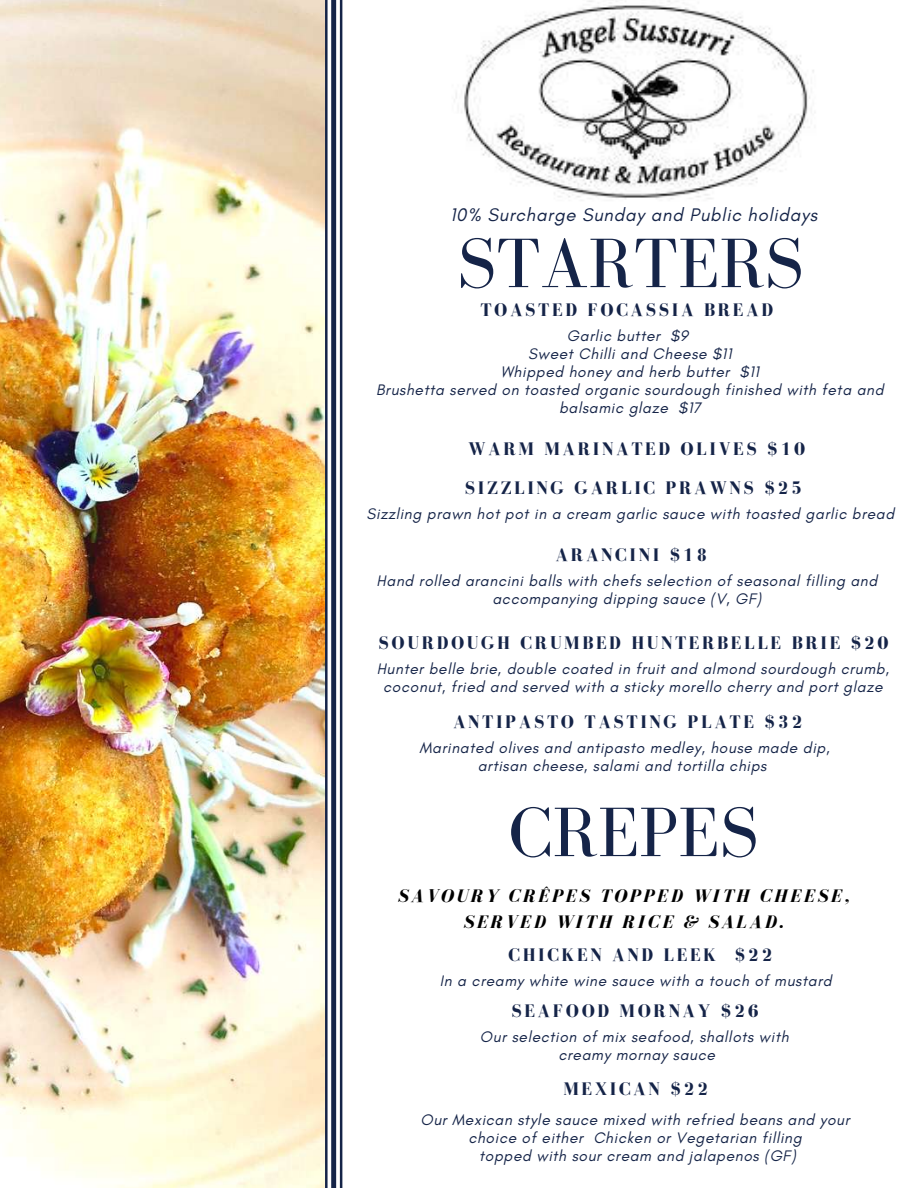
<style>
.page{position:relative;width:918px;height:1188px;background:#fff}
.page>*{position:absolute;margin:0;border:0;box-sizing:border-box;transform-origin:0 0}
.t1{font:72px "Bodoni FLF";color:#152448}
.t2{font:700 18.75px "Bodoni FLF";letter-spacing:.14em;color:#152448}
.t3{font:italic 700 18.75px/25.8px "Bodoni FLF";letter-spacing:.14em;color:#000;text-align:center}
.t4{font:italic 18.6px "Glacial Indifference";letter-spacing:.04em;color:#152448}
.t5{font:italic 15.6px/18px "Glacial Indifference";letter-spacing:.04em;color:#152448;text-align:center}
</style>
<div class="page">
<img style="left:0;top:0;width:325px;height:1188px">
<svg style="left:325px;top:0;width:17px;height:1188px"></svg>
<img style="left:454px;top:0;width:360px;height:199px">
<p class="t4" style="left:450px;top:204px;width:369px">10% Surcharge Sunday and Public holidays</p>
<h1 class="t1" style="left:457px;top:224px;width:348px">STARTERS</h1>
<p class="t2" style="left:480px;top:300px;width:294px">TOASTED FOCASSIA BREAD</p>
<p class="t5" style="left:376px;top:327px;width:509px">Garlic butter $9<br>Sweet Chilli and Cheese $11<br>Whipped honey and herb butter $11<br>Brushetta served on toasted organic sourdough finished with feta and balsamic glaze $17</p>
<p class="t2" style="left:468px;top:439px;width:339px">WARM MARINATED OLIVES $10</p>
<p class="t2" style="left:465px;top:478px;width:339px">SIZZLING GARLIC PRAWNS $25</p>
<p class="t5" style="left:367px;top:505px;width:529px">Sizzling prawn hot pot in a cream garlic sauce with toasted garlic bread</p>
<p class="t2" style="left:556px;top:545px;width:153px">ARANCINI $18</p>
<p class="t5" style="left:377px;top:572px;width:502px">Hand rolled arancini balls with chefs selection of seasonal filling and accompanying dipping sauce (V, GF)</p>
<p class="t2" style="left:379px;top:632px;width:511px">SOURDOUGH CRUMBED HUNTERBELLE BRIE $20</p>
<p class="t5" style="left:377px;top:659px;width:514px">Hunter belle brie, double coated in fruit and almond sourdough crumb, coconut, fried and served with a sticky morello cherry and port glaze</p>
<p class="t2" style="left:453px;top:712px;width:351px">ANTIPASTO TASTING PLATE $32</p>
<p class="t5" style="left:419px;top:739px;width:412px">Marinated olives and antipasto medley, house made dip, artisan cheese, salami and tortilla chips</p>
<h1 class="t1" style="left:508px;top:793px;width:252px">CREPES</h1>
<p class="t3" style="left:398px;top:883px;width:453px">SAVOURY CRÊPES TOPPED WITH CHEESE,<br>SERVED WITH RICE &amp; SALAD.</p>
<p class="t2" style="left:508px;top:944px;width:266px">CHICKEN AND LEEK $22</p>
<p class="t5" style="left:440px;top:971px;width:393px">In a creamy white wine sauce with a touch of mustard</p>
<p class="t2" style="left:511px;top:1001px;width:249px">SEAFOOD MORNAY $26</p>
<p class="t5" style="left:480px;top:1028px;width:310px">Our selection of mix seafood, shallots with creamy mornay sauce</p>
<p class="t2" style="left:563px;top:1078px;width:146px">MEXICAN $22</p>
<p class="t5" style="left:420px;top:1110px;width:431px">Our Mexican style sauce mixed with refried beans and your choice of either Chicken or Vegetarian filling<br>topped with sour cream and jalapenos (GF)</p>
</div>
